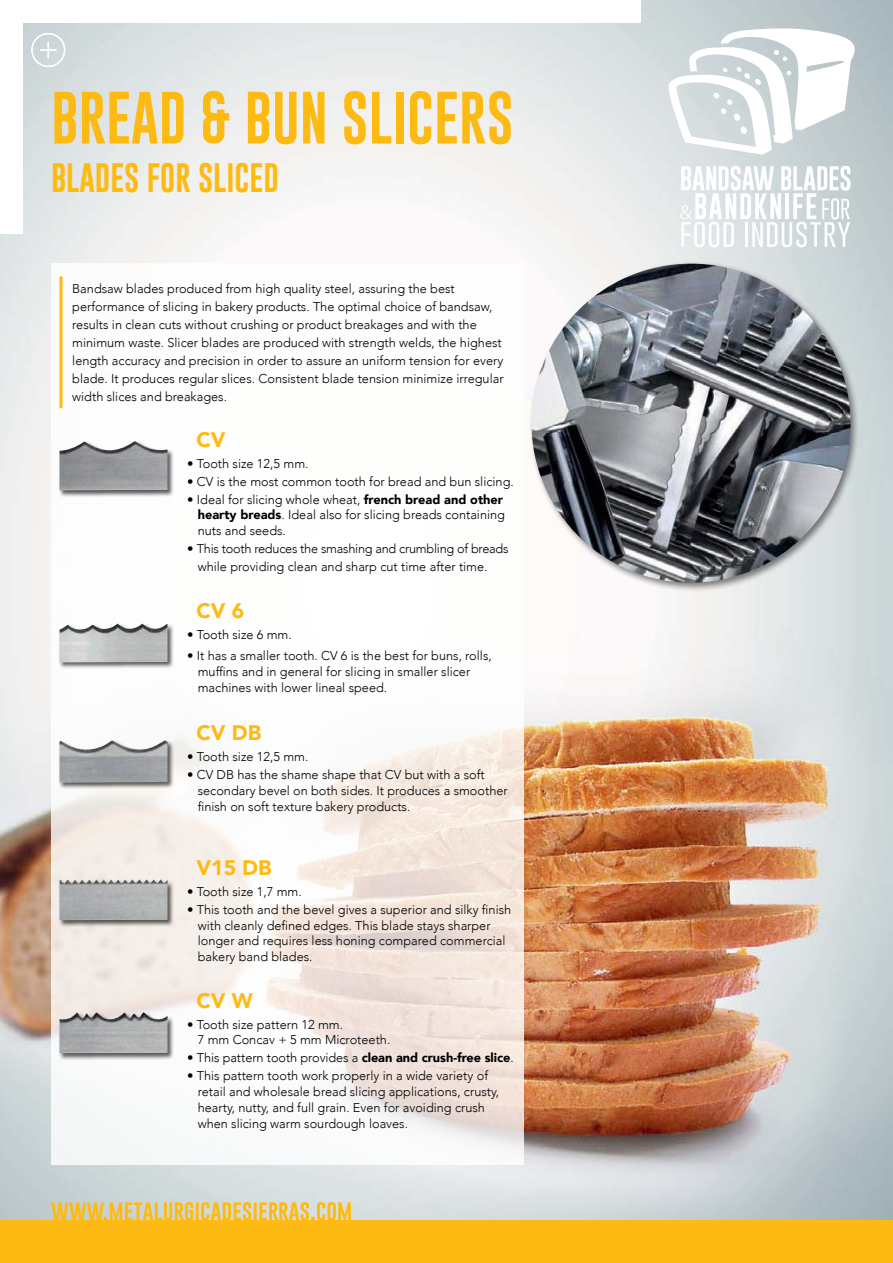
<style>
.page{position:relative;width:893px;height:1263px;background:#fff}
.page>*{position:absolute;margin:0;border:0;box-sizing:border-box;transform-origin:0 0}
.t1{font:54px "Gobold";color:#fdba12}
.t2{font:30px "Gobold";color:#fdba12}
.t3{font:900 21px "Avenir";color:#fdba12}
.t4{font:300 12.75px/15.8px "Avenir";color:#000}
.t5{font:300 12.75px/18px "Avenir";letter-spacing:-.02em;color:#000}
.s1{font-weight:900}
</style>
<div class="page">
<img style="left:0;top:0;width:893px;height:1220px">
<div style="left:0;top:0;width:22px;height:234px;background:#fff"></div>
<div style="left:0;top:0;width:640px;height:22px;background:#fff"></div>
<div style="left:0;top:1220px;width:893px;height:43px;background:#fdba12"></div>
<svg style="left:51px;top:1202px;width:300px;height:18px;background:#e6c872"></svg>
<div style="left:31px;top:33px;width:34px;height:34px;border:1px solid #fff;border-radius:50%"></div>
<svg style="left:40px;top:42px;width:16px;height:16px"></svg>
<svg style="left:51px;top:264px;width:472px;height:901px"></svg>
<div style="left:58px;top:440px;width:116px;height:57px;background:#000;opacity:.65"></div>
<img style="left:60px;top:441px;width:108px;height:49px">
<div style="left:58px;top:623px;width:116px;height:46px;background:#000;opacity:.65"></div>
<img style="left:60px;top:623px;width:108px;height:39px">
<div style="left:58px;top:739px;width:116px;height:50px;background:#000;opacity:.65"></div>
<img style="left:60px;top:740px;width:108px;height:42px">
<div style="left:58px;top:878px;width:116px;height:49px;background:#000;opacity:.65"></div>
<img style="left:60px;top:879px;width:108px;height:41px">
<div style="left:58px;top:1012px;width:116px;height:48px;background:#000;opacity:.65"></div>
<img style="left:60px;top:1011px;width:108px;height:42px">
<svg style="left:666px;top:28px;width:196px;height:127px"></svg>
<div style="left:528px;top:260px;width:332px;height:332px;background:#000;opacity:.5"></div>
<img style="left:531px;top:264px;width:319px;height:319px;border-radius:159px">
<hr style="left:60px;top:276px;width:3px;height:132px;background:#fdba12">
<svg style="left:680px;top:166px;width:170px;height:81px"></svg>
<h1 class="t1" style="left:51px;top:83px;width:464px">BREAD &amp; BUN SLICERS</h1>
<h2 class="t2" style="left:51px;top:158px;width:229px">BLADES FOR SLICED</h2>
<p class="t4" style="left:72px;top:280px;width:433px;line-height:18px">Bandsaw blades produced from high quality steel, assuring the best performance of slicing in bakery products. The optimal choice of bandsaw, results in clean cuts without crushing or product breakages and with the minimum waste. Slicer blades are produced with strength welds, the highest length accuracy and precision in order to assure an uniform tension for every blade. It produces regular slices. Consistent blade tension minimize irregular width slices and breakages.</p>
<h3 class="t3" style="left:196px;top:421px;width:31px">CV</h3>
<p class="t4" style="left:187px;top:455px;width:123px">• Tooth size 12,5 mm.</p>
<p class="t4" style="left:187px;top:473px;width:328px">• CV is the most common tooth for bread and bun slicing.</p>
<p class="t4" style="left:198px;top:491px;width:309px;text-indent:-11px">• Ideal for slicing whole wheat, <span class="s1">french bread and other hearty breads</span>. Ideal also for slicing breads containing nuts and seeds.</p>
<p class="t5" style="left:198px;top:540px;width:312px;text-indent:-11px">• This tooth reduces the smashing and crumbling of breads while providing clean and sharp cut time after time.</p>
<h3 class="t3" style="left:196px;top:593px;width:49px">CV 6</h3>
<p class="t4" style="left:187px;top:627px;width:106px">• Tooth size 6 mm.</p>
<p class="t4" style="left:198px;top:648px;width:296px;text-indent:-11px">• It has a smaller tooth. CV 6 is the best for buns, rolls, muffins and in general for slicing in smaller slicer machines with lower lineal speed.</p>
<h3 class="t3" style="left:196px;top:715px;width:66px">CV DB</h3>
<p class="t4" style="left:187px;top:749px;width:123px">• Tooth size 12,5 mm.</p>
<p class="t4" style="left:198px;top:767px;width:312px;text-indent:-11px">• CV DB has the shame shape that CV but with a soft secondary bevel on both sides. It produces a smoother finish on soft texture bakery products.</p>
<h3 class="t3" style="left:196px;top:849px;width:77px">V15 DB</h3>
<p class="t4" style="left:187px;top:884px;width:116px">• Tooth size 1,7 mm.</p>
<p class="t4" style="left:198px;top:902px;width:315px;text-indent:-11px">• This tooth and the bevel gives a superior and silky finish with cleanly defined edges. This blade stays sharper longer and requires less honing compared commercial bakery band blades.</p>
<h3 class="t3" style="left:196px;top:982px;width:58px">CV W</h3>
<p class="t4" style="left:198px;top:1016px;width:194px;text-indent:-11px">• Tooth size pattern 12 mm.<br>7 mm Concav + 5 mm Microteeth.</p>
<p class="t4" style="left:187px;top:1050px;width:328px">• This pattern tooth provides a <span class="s1">clean and crush-free slice</span>.</p>
<p class="t4" style="left:198px;top:1068px;width:303px;text-indent:-11px">• This pattern tooth work properly in a wide variety of retail and wholesale bread slicing applications, crusty, hearty, nutty, and full grain. Even for avoiding crush when slicing warm sourdough loaves.</p>
</div>
